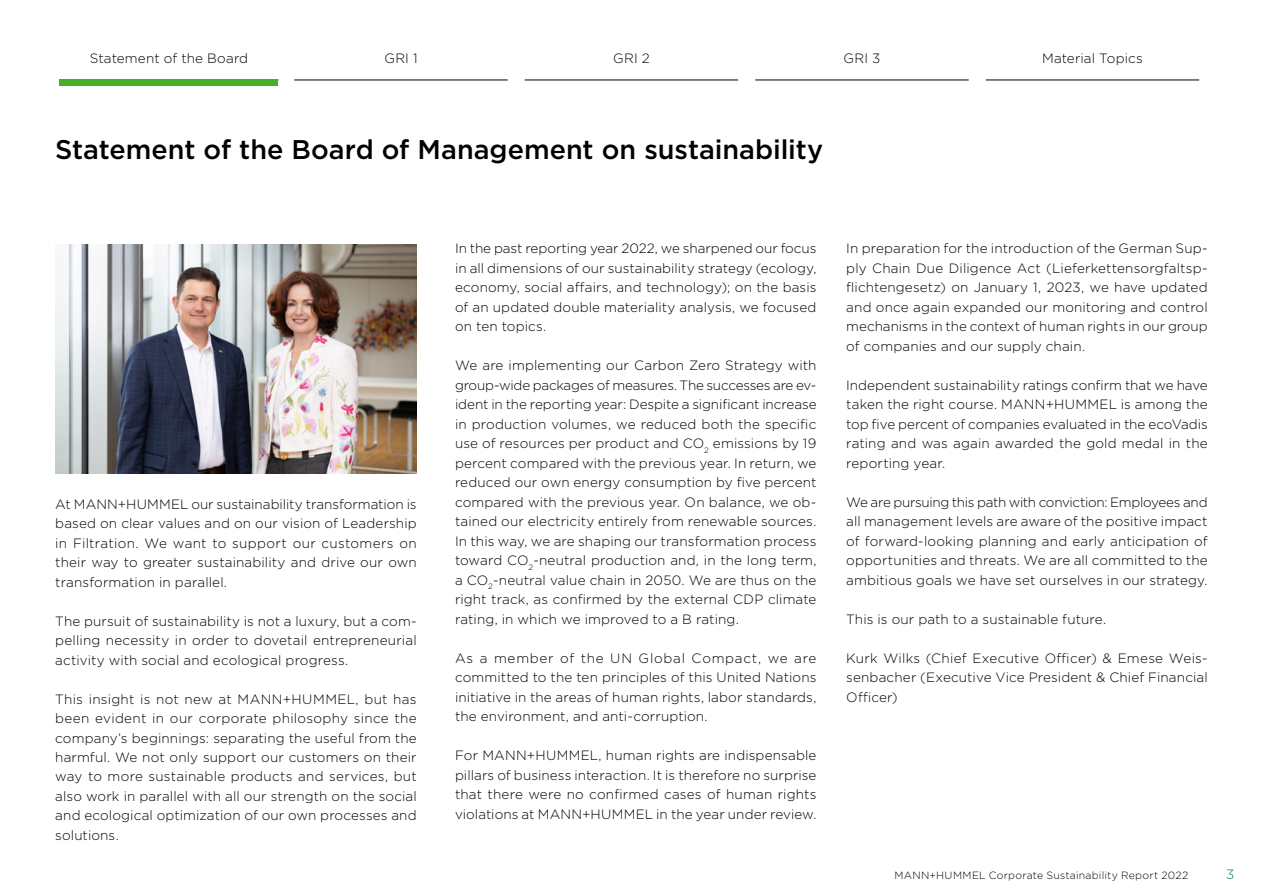
<style>
.page{position:relative;width:1263px;height:893px;background:#fff}
.page>*{position:absolute;margin:0;border:0;box-sizing:border-box;transform-origin:0 0}
.t1{font:500 27px "Gotham";color:#000}
.t2{font:300 13.5px/19.5px "Gotham";letter-spacing:.01em;color:#000;text-align:justify}
.t3{font:300 13.5px "Gotham";color:#01823c}
.t4{font:300 10.5px "Gotham";letter-spacing:.025em;color:#000}
</style>
<div class="page">
<hr style="left:294px;top:80px;width:214px;height:1px;background:#000">
<hr style="left:525px;top:80px;width:213px;height:1px;background:#000">
<hr style="left:755px;top:80px;width:214px;height:1px;background:#000">
<hr style="left:986px;top:80px;width:213px;height:1px;background:#000">
<img style="left:55px;top:244px;width:362px;height:229px">
<div style="left:60px;top:79px;width:218px;height:7px;background:#47ae29"></div>
<p class="t2" style="left:90px;top:48px;width:160px">Statement of the Board</p>
<p class="t2" style="left:384px;top:48px;width:35px">GRI 1</p>
<p class="t2" style="left:613px;top:48px;width:38px">GRI 2</p>
<p class="t2" style="left:843px;top:48px;width:38px">GRI 3</p>
<p class="t2" style="left:1042px;top:48px;width:102px">Material Topics</p>
<h1 class="t1" style="left:55px;top:132px;width:769px">Statement of the Board of Management on sustainability</h1>
<p class="t2" style="left:55px;top:494px;width:363px">At MANN+HUMMEL our sustainability transformation is based on clear values and on our vision of Leadership in Filtration. We want to support our customers on their way to greater sustainability and drive our own transformation in parallel.</p>
<p class="t2" style="left:55px;top:611px;width:363px">The pursuit of sustainability is not a luxury, but a com&shy;pelling necessity in order to dovetail entrepreneurial activity with social and ecological progress.</p>
<p class="t2" style="left:55px;top:689px;width:363px">This insight is not new at MANN+HUMMEL, but has been evident in our corporate philosophy since the company’s beginnings: separating the useful from the harmful. We not only support our customers on their way to more sustainable products and services, but also work in parallel with all our strength on the social and ecological optimization of our own processes and solutions.</p>
<p class="t2" style="left:455px;top:238px;width:363px">In the past reporting year 2022, we sharpened our focus in all dimensions of our sustainability strategy (ecology, economy, social affairs, and technology); on the basis of an updated double materiality analysis, we focused on ten topics.</p>
<p class="t2" style="left:455px;top:355px;width:363px">We are implementing our Carbon Zero Strategy with group-wide packages of measures. The successes are ev&shy;ident in the reporting year: Despite a significant increase in production volumes, we reduced both the specific use of resources per product and CO<sub>2</sub> emissions by 19 percent compared with the previous year. In return, we reduced our own energy consumption by five percent compared with the previous year. On balance, we ob&shy;tained our electricity entirely from renewable sources.<br>In this way, we are shaping our transformation process toward CO<sub>2</sub>-neutral production and, in the long term, a CO<sub>2</sub>-neutral value chain in 2050. We are thus on the right track, as confirmed by the external CDP climate rating, in which we improved to a B rating.</p>
<p class="t2" style="left:455px;top:648px;width:363px">As a member of the UN Global Compact, we are committed to the ten principles of this United Nations initiative in the areas of human rights, labor standards, the environment, and anti-corruption.</p>
<p class="t2" style="left:455px;top:745px;width:363px">For MANN+HUMMEL, human rights are indispensable pillars of business interaction. It is therefore no surprise that there were no confirmed cases of human rights violations at MANN+HUMMEL in the year under review.</p>
<p class="t2" style="left:846px;top:238px;width:363px">In preparation for the introduction of the German Sup&shy;ply Chain Due Diligence Act (Lieferkettensorgfaltsp&shy;flichtengesetz) on January 1, 2023, we have updated and once again expanded our monitoring and control mechanisms in the context of human rights in our group of companies and our supply chain.</p>
<p class="t2" style="left:846px;top:375px;width:363px">Independent sustainability ratings confirm that we have taken the right course. MANN+HUMMEL is among the top five percent of companies evaluated in the ecoVadis rating and was again awarded the gold medal in the reporting year.</p>
<p class="t2" style="left:846px;top:492px;width:363px">We are pursuing this path with conviction: Employees and all management levels are aware of the positive impact of forward-looking planning and early anticipation of opportunities and threats. We are all committed to the ambitious goals we have set ourselves in our strategy.</p>
<p class="t2" style="left:846px;top:609px;width:261px">This is our path to a sustainable future.</p>
<p class="t2" style="left:846px;top:648px;width:363px">Kurk Wilks (Chief Executive Officer) &amp; Emese Weis&shy;senbacher (Executive Vice President &amp; Chief Financial Officer)</p>
<p class="t4" style="left:894px;top:869px;width:295px">MANN+HUMMEL Corporate Sustainability Report 2022</p>
<p class="t3" style="left:1226px;top:866px;width:10px">3</p>
</div>
